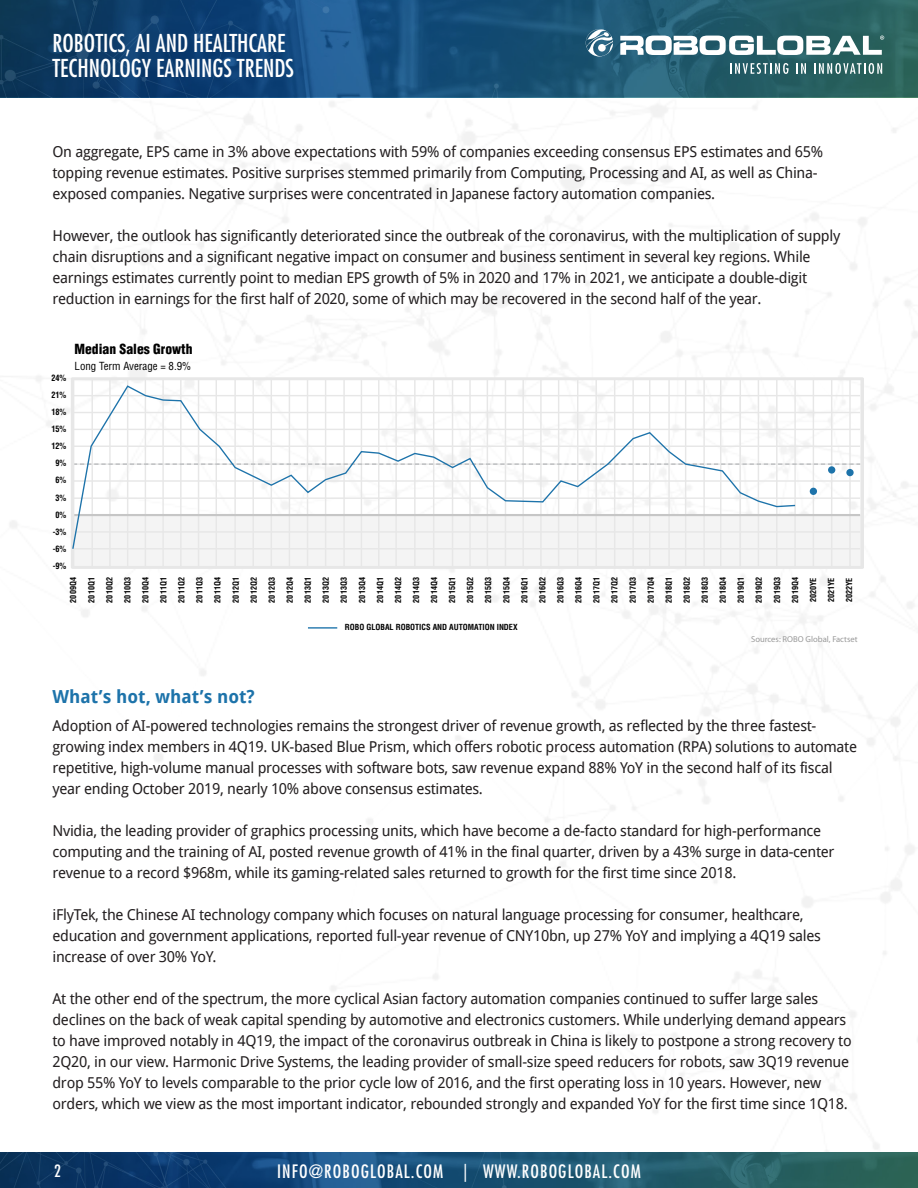
<style>
.page{position:relative;width:918px;height:1188px;background:#fff}
.page>*{position:absolute;margin:0;border:0;box-sizing:border-box;transform-origin:0 0}
.t1{font:condensed 24px/24.6px "Futura Std";color:#fff}
.t2{font:condensed 18px "Futura Std";letter-spacing:.06em;color:#fff}
.SUB_HEAD{font:700 18px "Droid Sans";color:#1d73aa}
.t3{font:condensed 16.5px "Futura Std";color:#fff}
.t4{font:15px/21px "Droid Sans";letter-spacing:-.02em;color:#231f20}
.t5{font:900 condensed 13.65px "Helvetica";color:#000}
.t6{font:condensed 10.95px "Helvetica";color:#000}
.t7{font:700 condensed 8.55px/17.1px "Helvetica";color:#000;text-align:center;scale:.95 1}
.t8{font:8.55px "Myriad Pro";color:#999}
.t9{font:700 condensed 8.1px "Helvetica";color:#000}
</style>
<div class="page">
<img style="left:0;top:97px;width:918px;height:1055px">
<svg style="left:0;top:0;width:918px;height:97px;background:#194f72"></svg>
<svg style="left:0;top:1152px;width:918px;height:36px;background:#1b506f"></svg>
<svg style="left:620px;top:36px;width:264px;height:19px"></svg>
<svg style="left:586px;top:29px;width:27px;height:27px"></svg>
<svg style="left:730px;top:63px;width:59px;height:11px"></svg>
<svg style="left:796px;top:63px;width:10px;height:11px"></svg>
<svg style="left:814px;top:63px;width:68px;height:11px"></svg>
<hr style="left:308px;top:627px;width:29px;height:2px;background:#1d73aa">
<svg style="left:71px;top:377px;width:793px;height:192px;fill:#f4f4f4"></svg>
<svg style="left:71px;top:384px;width:726px;height:166px"></svg>
<p class="t1" style="left:52px;top:31px;width:243px">ROBOTICS, AI AND HEALTHCARE<br>TECHNOLOGY EARNINGS TRENDS</p>
<p class="t4" style="left:52px;top:141px;width:772px">On aggregate, EPS came in 3% above expectations with 59% of companies exceeding consensus EPS estimates and 65% topping revenue estimates. Positive surprises stemmed primarily from Computing, Processing and AI, as well as China&shy;exposed companies. Negative surprises were concentrated in Japanese factory automation companies.</p>
<p class="t4" style="left:52px;top:225px;width:789px">However, the outlook has significantly deteriorated since the outbreak of the coronavirus, with the multiplication of supply chain disruptions and a significant negative impact on consumer and business sentiment in several key regions. While earnings estimates currently point to median EPS growth of 5% in 2020 and 17% in 2021, we anticipate a double-digit reduction in earnings for the first half of 2020, some of which may be recovered in the second half of the year.</p>
<p class="t7" style="left:51px;top:369px;width:17px">24%<br>21%<br>18%<br>15%<br>12%<br>9%<br>6%<br>3%<br>0% -3% -6% -9%</p>
<p class="t5" style="left:75px;top:340px;width:120px">Median Sales Growth</p>
<p class="t6" style="left:75px;top:359px;width:118px">Long Term Average = 8.9%</p>
<p class="t9" style="left:68px;top:603px;width:27px;rotate:-90deg">2009Q4</p>
<p class="t9" style="left:86px;top:603px;width:27px;rotate:-90deg">2010Q1</p>
<p class="t9" style="left:104px;top:603px;width:27px;rotate:-90deg">2010Q2</p>
<p class="t9" style="left:122px;top:603px;width:27px;rotate:-90deg">2010Q3</p>
<p class="t9" style="left:140px;top:603px;width:27px;rotate:-90deg">2010Q4</p>
<p class="t9" style="left:158px;top:603px;width:27px;rotate:-90deg">2011Q1</p>
<p class="t9" style="left:177px;top:603px;width:27px;rotate:-90deg">2011Q2</p>
<p class="t9" style="left:195px;top:603px;width:27px;rotate:-90deg">2011Q3</p>
<p class="t9" style="left:213px;top:603px;width:27px;rotate:-90deg">2011Q4</p>
<p class="t9" style="left:231px;top:603px;width:27px;rotate:-90deg">2012Q1</p>
<p class="t9" style="left:249px;top:603px;width:27px;rotate:-90deg">2012Q2</p>
<p class="t9" style="left:267px;top:603px;width:27px;rotate:-90deg">2012Q3</p>
<p class="t9" style="left:285px;top:603px;width:27px;rotate:-90deg">2012Q4</p>
<p class="t9" style="left:303px;top:603px;width:27px;rotate:-90deg">2013Q1</p>
<p class="t9" style="left:321px;top:603px;width:27px;rotate:-90deg">2013Q2</p>
<p class="t9" style="left:339px;top:603px;width:27px;rotate:-90deg">2013Q3</p>
<p class="t9" style="left:357px;top:603px;width:27px;rotate:-90deg">2013Q4</p>
<p class="t9" style="left:375px;top:603px;width:27px;rotate:-90deg">2014Q1</p>
<p class="t9" style="left:393px;top:603px;width:27px;rotate:-90deg">2014Q2</p>
<p class="t9" style="left:411px;top:603px;width:27px;rotate:-90deg">2014Q3</p>
<p class="t9" style="left:429px;top:603px;width:27px;rotate:-90deg">2014Q4</p>
<p class="t9" style="left:447px;top:603px;width:27px;rotate:-90deg">2015Q1</p>
<p class="t9" style="left:465px;top:603px;width:27px;rotate:-90deg">2015Q2</p>
<p class="t9" style="left:483px;top:603px;width:27px;rotate:-90deg">2015Q3</p>
<p class="t9" style="left:501px;top:603px;width:27px;rotate:-90deg">2015Q4</p>
<p class="t9" style="left:519px;top:603px;width:27px;rotate:-90deg">2016Q1</p>
<p class="t9" style="left:537px;top:603px;width:27px;rotate:-90deg">2016Q2</p>
<p class="t9" style="left:555px;top:603px;width:27px;rotate:-90deg">2016Q3</p>
<p class="t9" style="left:574px;top:603px;width:27px;rotate:-90deg">2016Q4</p>
<p class="t9" style="left:592px;top:603px;width:27px;rotate:-90deg">2017Q1</p>
<p class="t9" style="left:610px;top:603px;width:27px;rotate:-90deg">2017Q2</p>
<p class="t9" style="left:628px;top:603px;width:27px;rotate:-90deg">2017Q3</p>
<p class="t9" style="left:646px;top:603px;width:27px;rotate:-90deg">2017Q4</p>
<p class="t9" style="left:664px;top:603px;width:27px;rotate:-90deg">2018Q1</p>
<p class="t9" style="left:682px;top:603px;width:27px;rotate:-90deg">2018Q2</p>
<p class="t9" style="left:700px;top:603px;width:27px;rotate:-90deg">2018Q3</p>
<p class="t9" style="left:718px;top:603px;width:27px;rotate:-90deg">2018Q4</p>
<p class="t9" style="left:736px;top:603px;width:27px;rotate:-90deg">2019Q1</p>
<p class="t9" style="left:754px;top:603px;width:27px;rotate:-90deg">2019Q2</p>
<p class="t9" style="left:772px;top:603px;width:27px;rotate:-90deg">2019Q3</p>
<p class="t9" style="left:790px;top:603px;width:27px;rotate:-90deg">2019Q4</p>
<p class="t9" style="left:808px;top:602px;width:26px;rotate:-90deg">2020YE</p>
<p class="t9" style="left:826px;top:602px;width:26px;rotate:-90deg">2021YE</p>
<p class="t9" style="left:844px;top:602px;width:26px;rotate:-90deg">2022YE</p>
<p class="t9" style="left:345px;top:622px;width:174px">ROBO GLOBAL ROBOTICS AND AUTOMATION INDEX</p>
<p class="t8" style="left:751px;top:634px;width:108px">Sources: ROBO Global, Factset</p>
<p class="SUB_HEAD" style="left:52px;top:686px;width:204px">What’s hot, what’s not?</p>
<p class="t4" style="left:52px;top:715px;width:806px">Adoption of AI-powered technologies remains the strongest driver of revenue growth, as reflected by the three fastest&shy;growing index members in 4Q19. UK-based Blue Prism, which offers robotic process automation (RPA) solutions to automate repetitive, high-volume manual processes with software bots, saw revenue expand 88% YoY in the second half of its fiscal year ending October 2019, nearly 10% above consensus estimates.</p>
<p class="t4" style="left:52px;top:820px;width:784px">Nvidia, the leading provider of graphics processing units, which have become a de-facto standard for high-performance computing and the training of AI, posted revenue growth of 41% in the final quarter, driven by a 43% surge in data-center revenue to a record $968m, while its gaming-related sales returned to growth for the first time since 2018.</p>
<p class="t4" style="left:52px;top:904px;width:770px">iFlyTek, the Chinese AI technology company which focuses on natural language processing for consumer, healthcare, education and government applications, reported full-year revenue of CNY10bn, up 27% YoY and implying a 4Q19 sales increase of over 30% YoY.</p>
<p class="t4" style="left:52px;top:988px;width:801px">At the other end of the spectrum, the more cyclical Asian factory automation companies continued to suffer large sales declines on the back of weak capital spending by automotive and electronics customers. While underlying demand appears to have improved notably in 4Q19, the impact of the coronavirus outbreak in China is likely to postpone a strong recovery to 2Q20, in our view. Harmonic Drive Systems, the leading provider of small-size speed reducers for robots, saw 3Q19 revenue drop 55% YoY to levels comparable to the prior cycle low of 2016, and the first operating loss in 10 years. However, new orders, which we view as the most important indicator, rebounded strongly and expanded YoY for the first time since 1Q18.</p>
<p class="t3" style="left:54px;top:1161px;width:8px">2</p>
<p class="t2" style="left:277px;top:1161px;width:365px">INFO@ROBOGLOBAL.COM | WWW.ROBOGLOBAL.COM</p>
</div>
